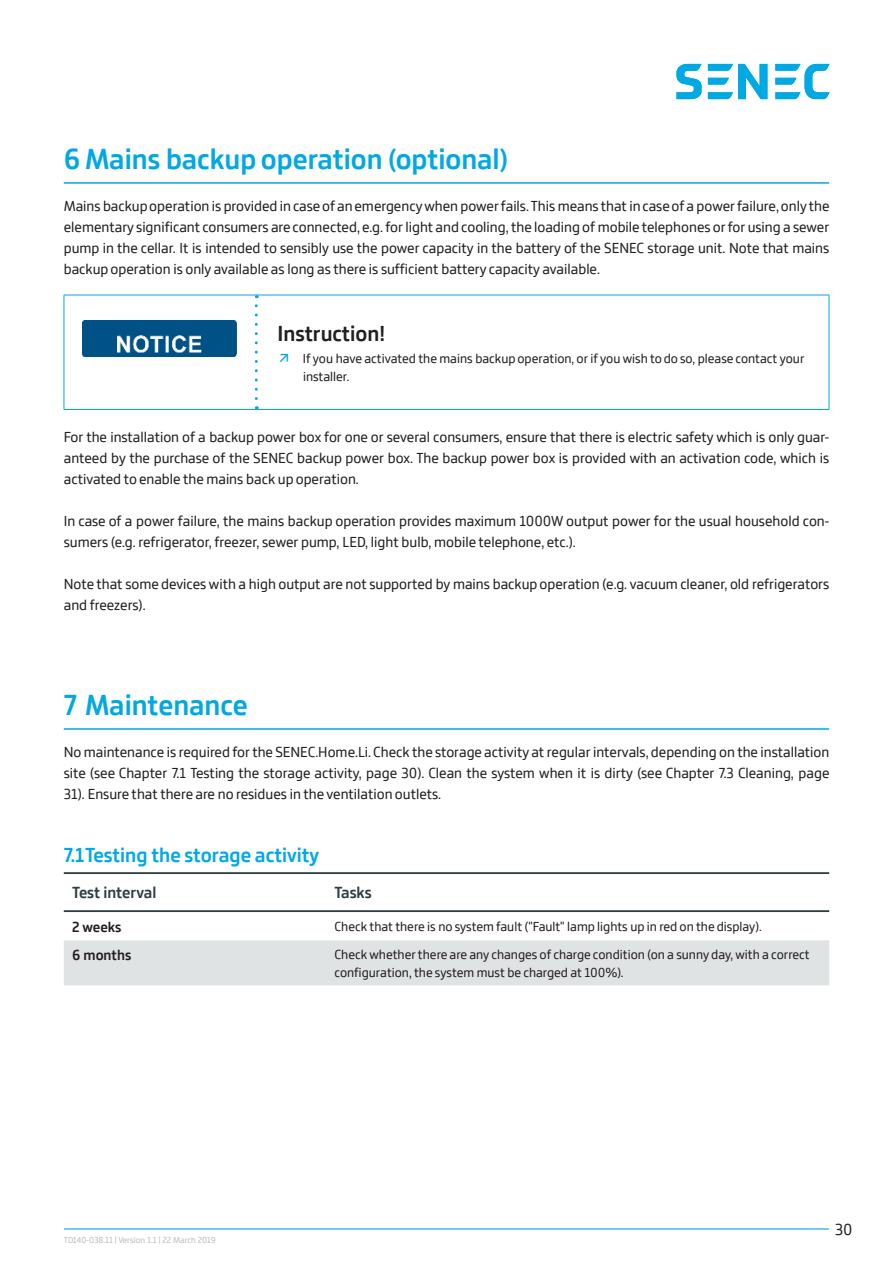
<style>
.page{position:relative;width:893px;height:1263px;background:#fff}
.page>*{position:absolute;margin:0;border:0;box-sizing:border-box;transform-origin:0 0}
.t1{font:700 30px "Bronkoh";color:#00a8e4}
.t2{font:700 22.5px "Bronkoh";color:#231f20}
.t3{font:700 21px "Bronkoh";color:#00a8e4}
.t4{font:700 16.65px "Bronkoh";color:#2d3f41}
.t5{font:16.5px "Bronkoh";color:#231f20}
.t6{font:15px/21px "Bronkoh";color:#231f20;text-align:justify}
.t7{font:700 15px "Bronkoh";color:#231f20}
.t8{font:13.5px/18px "Bronkoh";color:#231f20}
.t9{font:9px "Bronkoh";letter-spacing:-.005em;color:#bcbdc0}
</style>
<div class="page">
<hr style="left:64px;top:1228px;width:765px;height:1px;background:#00a8e4">
<svg style="left:676px;top:64px;width:154px;height:35px"></svg>
<hr style="left:64px;top:182px;width:765px;height:2px;background:#00a8e4">
<hr style="left:64px;top:728px;width:765px;height:2px;background:#00a8e4">
<div style="left:64px;top:940px;width:765px;height:45px;background:#e0e3e4"></div>
<hr style="left:64px;top:872px;width:262px;height:2px;background:#2d3f41">
<hr style="left:64px;top:910px;width:262px;height:2px;background:#2d3f41">
<hr style="left:326px;top:872px;width:503px;height:2px;background:#2d3f41">
<hr style="left:326px;top:910px;width:503px;height:2px;background:#2d3f41">
<hr style="left:64px;top:295px;width:192px;height:1px;background:#00a8e4">
<hr style="left:64px;top:295px;width:1px;height:114px;background:#00a8e4">
<hr style="left:64px;top:409px;width:192px;height:1px;background:#00a8e4">
<hr style="left:256px;top:295px;width:573px;height:1px;background:#00a8e4">
<hr style="left:829px;top:295px;width:1px;height:114px;background:#00a8e4">
<hr style="left:256px;top:409px;width:573px;height:1px;background:#00a8e4">
<svg style="left:255px;top:295px;width:3px;height:103px"></svg>
<img style="left:82px;top:320px;width:154px;height:36px">
<h1 class="t1" style="left:64px;top:148px;width:445px">6 Mains backup operation (optional)</h1>
<p class="t6" style="left:64px;top:196px;width:767px">Mains backup operation is provided in case of an emergency when power fails. This means that in case of a power failure, only the elementary signi¹cant consumers are connected, e.g. for light and cooling, the loading of mobile telephones or for using a sewer pump in the cellar. It is intended to sensibly use the power capacity in the battery of the SENEC storage unit. Note that mains backup operation is only available as long as there is suf¹cient battery capacity available.</p>
<h2 class="t2" style="left:278px;top:325px;width:109px">Instruction!</h2>
<p class="t8" style="left:303px;top:350px;width:503px">If you have activated the mains backup operation, or if you wish to do so, please contact your installer.</p>
<p class="t6" style="left:64px;top:427px;width:767px">For the installation of a backup power box for one or several consumers, ensure that there is electric safety which is only guar&shy;anteed by the purchase of the SENEC backup power box. The backup power box is provided with an activation code, which is activated to enable the mains back up operation.</p>
<p class="t6" style="left:64px;top:511px;width:767px">In case of a power failure, the mains backup operation provides maximum ^]]]W output power for the usual household con&shy;sumers (e.g. refrigerator, free~er, sewer pump, LED, light bulb, mobile telephone, etc.).</p>
<p class="t6" style="left:64px;top:574px;width:767px">Note that some devices with a high output are not supported by mains backup operation (e.g. vacuum cleaner, old refrigerators and free~ers).</p>
<h1 class="t1" style="left:64px;top:694px;width:185px">7 Maintenance</h1>
<p class="t6" style="left:64px;top:742px;width:767px">No maintenance is required for the SENEC.Home.Li. Check the storage activity at regular intervals, depending on the installation site (see Chapter d.^ Testing the storage activity, page `]). Clean the system when it is dirty (see Chapter d.` Cleaning, page 31). Ensure that there are no residues in the ventilation outlets.</p>
<h3 class="t3" style="left:64px;top:847px;width:257px">7.1 Testing the storage activity</h3>
<p class="t4" style="left:72px;top:887px;width:86px">Test interval</p>
<p class="t4" style="left:334px;top:887px;width:39px">Tasks</p>
<p class="t7" style="left:72px;top:921px;width:51px">2 weeks</p>
<p class="t8" style="left:334px;top:918px;width:429px">Check that there is no system fault ("Fault" lamp lights up in red on the display).</p>
<p class="t7" style="left:72px;top:950px;width:60px">6 months</p>
<p class="t8" style="left:334px;top:946px;width:477px">Check whether there are any changes of charge condition (on a sunny day, with a correct con¹guration, the system must be charged at ^]]%).</p>
<p class="t9" style="left:64px;top:1236px;width:154px">TD140-038.11 | Version 1.1 | 22 March 2019</p>
<p class="t5" style="left:835px;top:1222px;width:19px">30</p>
</div>
